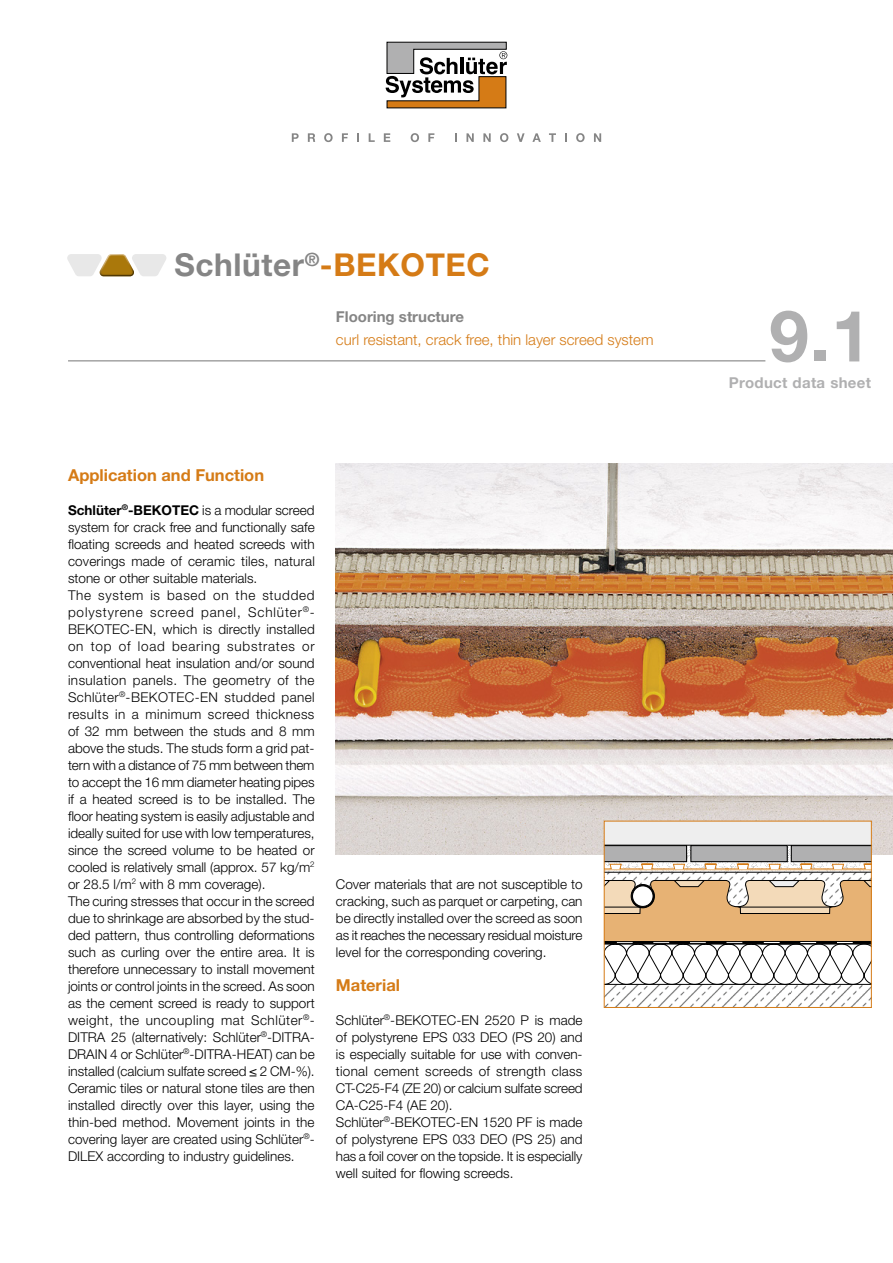
<style>
.page{position:relative;width:893px;height:1263px;background:#fff}
.page>*{position:absolute;margin:0;border:0;box-sizing:border-box;transform-origin:0 0}
.t1{font:700 71.25px "Helvetica Neue LT Pro";color:#b0b0b1}
.t2{font:700 31.5px "Helvetica Neue LT Pro";letter-spacing:.02em;color:#858585}
.t3{font:700 16.5px "Helvetica Neue LT Pro";color:#d57b16}
.t4{font:300 15px "Helvetica Neue LT Pro";color:#d57b16}
.t5{font:700 15px "Helvetica Neue LT Pro";color:#858585}
.t6{font:700 15px "Helvetica Neue LT Pro";letter-spacing:.02em;color:#b0b0b1}
.t7{font:300 13.5px/17px "Helvetica Neue LT Pro";color:#000}
.s1{color:#d57b16}
.s2{font-weight:700}
</style>
<div class="page">
<img style="left:336px;top:463px;width:557px;height:392px">
<svg style="left:606px;top:823px;width:264px;height:183px"></svg>
<div style="left:604px;top:821px;width:268px;height:187px;border:1px solid #d57b16"></div>
<hr style="left:68px;top:360px;width:697px;height:1px;background:#858585">
<svg style="left:67px;top:254px;width:99px;height:22px"></svg>
<svg style="left:386px;top:42px;width:121px;height:66px"></svg>
<svg style="left:292px;top:133px;width:7px;height:9px"></svg>
<svg style="left:308px;top:133px;width:7px;height:9px"></svg>
<svg style="left:324px;top:133px;width:9px;height:9px"></svg>
<svg style="left:342px;top:133px;width:6px;height:9px"></svg>
<svg style="left:357px;top:133px;width:2px;height:9px"></svg>
<svg style="left:369px;top:133px;width:6px;height:9px"></svg>
<svg style="left:384px;top:133px;width:6px;height:9px"></svg>
<svg style="left:411px;top:133px;width:8px;height:9px"></svg>
<svg style="left:428px;top:133px;width:6px;height:9px"></svg>
<svg style="left:455px;top:133px;width:2px;height:9px"></svg>
<svg style="left:466px;top:133px;width:8px;height:9px"></svg>
<svg style="left:483px;top:133px;width:8px;height:9px"></svg>
<svg style="left:500px;top:133px;width:8px;height:9px"></svg>
<svg style="left:517px;top:133px;width:8px;height:9px"></svg>
<svg style="left:532px;top:133px;width:9px;height:9px"></svg>
<svg style="left:549px;top:133px;width:7px;height:9px"></svg>
<svg style="left:565px;top:133px;width:2px;height:9px"></svg>
<svg style="left:576px;top:133px;width:9px;height:9px"></svg>
<svg style="left:594px;top:133px;width:7px;height:9px"></svg>
<h2 class="t2" style="left:174px;top:246px;width:317px">Schlüter<sup>®</sup><span class="s1">-BEKOTEC</span></h2>
<p class="t5" style="left:336px;top:307px;width:130px">Flooring structure</p>
<p class="t4" style="left:336px;top:330px;width:319px">curl resistant, crack free, thin layer screed system</p>
<p class="t3" style="left:68px;top:464px;width:198px">Application and Function</p>
<p class="t7" style="left:68px;top:501px;width:248px"><span class="s2">Schlüter</span><sup>®</sup><span class="s2">-BEKOTEC</span> is a modular screed system for crack free and functionally safe floating screeds and heated screeds with coverings made of ceramic tiles, natural stone or other suitable materials.<br>The system is based on the studded polystyrene screed panel, Schlüter<sup>®</sup>- BEKOTEC-EN, which is directly installed on top of load bearing substrates or conventional heat insulation and/or sound insulation panels. The geometry of the Schlüter<sup>®</sup>-BEKOTEC-EN studded panel results in a minimum screed thickness of 32 mm between the studs and 8 mm above the studs. The studs form a grid pat&shy;tern with a distance of 75 mm between them to accept the 16 mm diameter heating pipes if a heated screed is to be installed. The floor heating system is easily adjustable and ideally suited for use with low temperatures, since the screed volume to be heated or cooled is relatively small (approx. 57 kg/m<sup>2 </sup>or 28.5 l/m<sup>2</sup> with 8 mm coverage).<br>The curing stresses that occur in the screed due to shrinkage are absorbed by the stud&shy;ded pattern, thus controlling deformations such as curling over the entire area. It is therefore unnecessary to install movement joints or control joints in the screed. As soon as the cement screed is ready to support weight, the uncoupling mat Schlüter<sup>®</sup>- DITRA 25 (alternatively: Schlüter<sup>®</sup>-DITRA-DRAIN 4 or Schlüter<sup>®</sup>-DITRA-HEAT) can be installed (calcium sulfate screed ≤ 2 CM-%).<br>Ceramic tiles or natural stone tiles are then installed directly over this layer, using the thin-bed method. Movement joints in the covering layer are created using Schlüter<sup>®</sup>- DILEX according to industry guidelines.</p>
<p class="t7" style="left:336px;top:875px;width:248px;text-align:justify">Cover materials that are not susceptible to cracking, such as parquet or carpeting, can be directly installed over the screed as soon as it reaches the necessary residual moisture level for the corresponding covering.</p>
<p class="t3" style="left:336px;top:975px;width:66px">Material</p>
<p class="t7" style="left:336px;top:1011px;width:248px">Schlüter<sup>®</sup>-BEKOTEC-EN 2520 P is made of polystyrene EPS 033 DEO (PS 20) and is especially suitable for use with conven&shy;tional cement screeds of strength class CT-C25-F4 (ZE 20) or calcium sulfate screed CA-C25-F4 (AE 20).<br>Schlüter<sup>®</sup>-BEKOTEC-EN 1520 PF is made of polystyrene EPS 033 DEO (PS 25) and has a foil cover on the topside. It is especially well suited for flowing screeds.</p>
<h1 class="t1" style="left:769px;top:292px;width:103px">9.1</h1>
<p class="t6" style="left:729px;top:373px;width:144px">Product data sheet</p>
</div>
